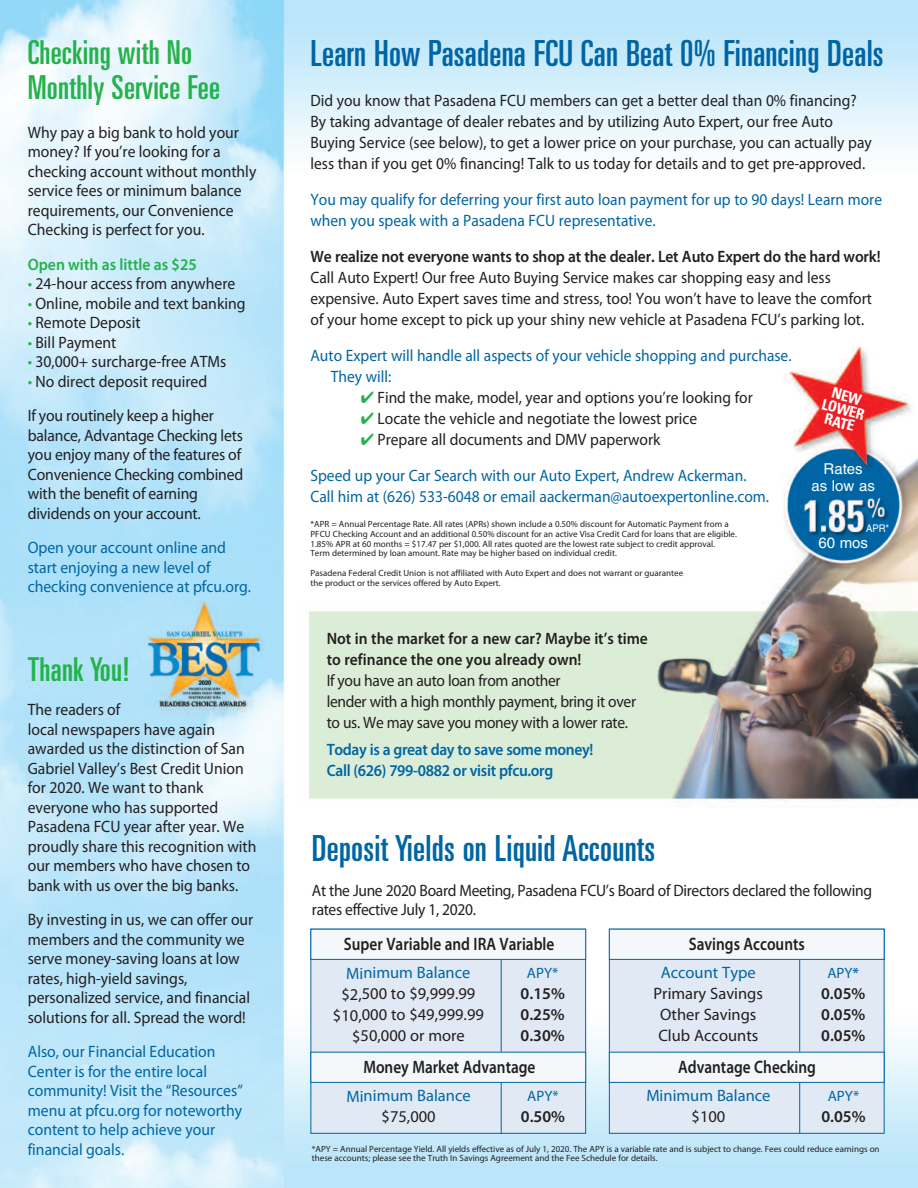
<style>
.page{position:relative;width:918px;height:1188px;background:#fff}
.page>*{position:absolute;margin:0;border:0;box-sizing:border-box;transform-origin:0 0}
.t1{font:ultra-condensed 36px "Univers";letter-spacing:.005em;color:#0065a4}
.t2{font:ultra-condensed 33px/34.5px "Univers";letter-spacing:.005em;color:#23b24b}
.t3{font:600 18px "Myriad Pro";color:#231f20;scale:.85 1}
.t4{font:16.5px/19.5px "Myriad Pro";color:#231f20;scale:.95 1}
.t5{font:16.5px/21px "Myriad Pro";color:#231f20;scale:.94 1}
.t6{font:16.5px/21px "Myriad Pro";color:#0065a4;scale:.94 1}
.t7{font:16.5px/19.5px "Myriad Pro";color:#0065a4;scale:.95 1}
.t8{font:16.5px/21px "Myriad Pro";letter-spacing:-.02em;color:#231f20;scale:.94 1}
.t9{font:600 16.5px/21px "Myriad Pro";color:#231f20;scale:.94 1}
.t10{font:16.5px "Myriad Pro";color:#231f20}
.t11{font:600 16.5px/21px "Myriad Pro";letter-spacing:-.02em;color:#0065a4;scale:.94 1}
.t12{font:16.5px "Myriad Pro";color:#0065a4}
.t13{font:600 16.5px "Myriad Pro";color:#231f20}
.t14{font:600 16.5px "Myriad Pro";color:#23b24b;scale:.95 1}
.t15{font:15px/16.5px "Helvetica";color:#fff;text-align:center}
.t16{font:15px "Myriad Pro";color:#0065a4}
.t17{font:700 condensed 15px/13.5px "Univers";color:#fff;text-align:center}
.t18{font:10.5px "Helvetica";color:#fff;scale:.9 1}
.t19{font:9px/9.8px "Myriad Pro";color:#231f20}
.s1{color:#23b24b}
.s2{color:#231f20}
.s3{font-weight:600}
</style>
<div class="page">
<img style="left:0;top:0;width:918px;height:1188px">
<div style="left:311px;top:930px;width:274px;height:203px;background:#e1eaf4"></div>
<div style="left:311px;top:930px;width:274px;height:29px;background:#f4f8fb"></div>
<div style="left:310px;top:929px;width:276px;height:31px;border:1px solid #0065a4"></div>
<div style="left:311px;top:1053px;width:274px;height:29px;background:#f4f8fb"></div>
<div style="left:310px;top:1052px;width:276px;height:31px;border:1px solid #0065a4"></div>
<hr style="left:501px;top:960px;width:1px;height:92px;background:#0065a4">
<hr style="left:501px;top:1083px;width:1px;height:51px;background:#0065a4">
<div style="left:610px;top:930px;width:274px;height:203px;background:#e1eaf4"></div>
<div style="left:610px;top:930px;width:274px;height:29px;background:#f4f8fb"></div>
<div style="left:609px;top:929px;width:276px;height:31px;border:1px solid #0065a4"></div>
<div style="left:610px;top:1053px;width:274px;height:29px;background:#f4f8fb"></div>
<div style="left:609px;top:1052px;width:276px;height:31px;border:1px solid #0065a4"></div>
<hr style="left:799px;top:960px;width:1px;height:92px;background:#0065a4">
<hr style="left:799px;top:1083px;width:1px;height:51px;background:#0065a4">
<h2 class="t2" style="left:28px;top:38px;width:194px">Checking with No<br>Monthly Service Fee</h2>
<p class="t4" style="left:28px;top:124px;width:242px">Why pay a big bank to hold your money? If you’re looking for a checking account without monthly service fees or minimum balance requirements, our Convenience<br>Checking is perfect for you.</p>
<p class="t14" style="left:28px;top:258px;width:179px">Open with as little as $25</p>
<p class="t4" style="left:28px;top:275px;width:220px"><span class="s1">•</span> 24-hour access from anywhere</p>
<p class="t4" style="left:28px;top:295px;width:231px"><span class="s1">•</span> Online, mobile and text banking</p>
<p class="t4" style="left:28px;top:314px;width:120px"><span class="s1">•</span> Remote Deposit</p>
<p class="t4" style="left:28px;top:334px;width:95px"><span class="s1">•</span> Bill Payment</p>
<p class="t4" style="left:28px;top:353px;width:211px"><span class="s1">•</span> 30,000+ surcharge-free ATMs</p>
<p class="t4" style="left:28px;top:365px;width:197px;line-height:34.5px"><span class="s1">•</span> No direct deposit required<br>If you routinely keep a higher</p>
<p class="t4" style="left:28px;top:427px;width:228px">balance, Advantage Checking lets you enjoy many of the features of<br>Convenience Checking combined with the benefit of earning dividends on your account.</p>
<p class="t7" style="left:28px;top:539px;width:237px">Open your account online and start enjoying a new level of checking convenience at pfcu.org.</p>
<h2 class="t2" style="left:28px;top:655px;width:103px">Thank You!</h2>
<p class="t4" style="left:28px;top:701px;width:242px">The readers of<br>local newspapers have again awarded us the distinction of San<br>Gabriel Valley’s Best Credit Union for 2020. We want to thank everyone who has supported<br>Pasadena FCU year after year. We proudly share this recognition with our members who have chosen to bank with us over the big banks.</p>
<p class="t4" style="left:28px;top:911px;width:239px">By investing in us, we can offer our members and the community we serve money-saving loans at low rates, high-yield savings, personalized service, and financial solutions for all. Spread the word!</p>
<p class="t7" style="left:28px;top:1043px;width:228px">Also, our Financial Education<br>Center is for the entire local community! Visit the “Resources” menu at pfcu.org for noteworthy content to help achieve your financial goals.</p>
<h1 class="t1" style="left:310px;top:40px;width:575px">Learn How Pasadena FCU Can Beat 0% Financing Deals</h1>
<p class="t5" style="left:310px;top:92px;width:599px">Did you know that Pasadena FCU members can get a better deal than 0% financing?<br>By taking advantage of dealer rebates and by utilizing Auto Expert, our free Auto Buying Service (see below), to get a lower price on your purchase, you can actually pay less than if you get 0% financing! Talk to us today for details and to get pre-approved.</p>
<p class="t6" style="left:310px;top:191px;width:610px">You may qualify for deferring your first auto loan payment for up to 90 days! Learn more when you speak with a Pasadena FCU representative.</p>
<p class="t9" style="left:310px;top:248px;width:608px">We realize not everyone wants to shop at the dealer. Let Auto Expert do the hard work!</p>
<p class="t5" style="left:310px;top:269px;width:599px">Call Auto Expert! Our free Auto Buying Service makes car shopping easy and less expensive. Auto Expert saves time and stress, too! You won’t have to leave the comfort of your home except to pick up your shiny new vehicle at Pasadena FCU’s parking lot.</p>
<p class="t6" style="left:331px;top:347px;width:492px;text-indent:-20px">Auto Expert will handle all aspects of your vehicle shopping and purchase.<br>They will:</p>
<p class="t5" style="left:361px;top:389px;width:419px"><span class="s1">✔</span> Find the make, model, year and options you’re looking for</p>
<p class="t5" style="left:361px;top:410px;width:359px"><span class="s1">✔</span> Locate the vehicle and negotiate the lowest price</p>
<p class="t6" style="left:310px;top:423px;width:465px;line-height:36px;text-indent:50px"><span class="s1">✔</span> <span class="s2">Prepare all documents and DMV paperwork<br></span>Speed up your Car Search with our Auto Expert, Andrew Ackerman.</p>
<p class="t6" style="left:310px;top:488px;width:489px">Call him at (626) 533-6048 or email aackerman@autoexpertonline.com.</p>
<p class="t19" style="left:310px;top:520px;width:428px">*APR = Annual Percentage Rate. All rates (APRs) shown include a 0.50% discount for Automatic Payment from a PFCU Checking Account and an additional 0.50% discount for an active Visa Credit Card for loans that are eligible.<br>1.85% APR at 60 months = $17.47 per $1,000. All rates quoted are the lowest rate subject to credit approval.<br>Term determined by loan amount. Rate may be higher based on individual credit.</p>
<p class="t19" style="left:310px;top:569px;width:374px">Pasadena Federal Credit Union is not affiliated with Auto Expert and does not warrant or guarantee the product or the services offered by Auto Expert.</p>
<p class="t17" style="left:827px;top:385px;width:45px;rotate:15deg">NEW<br>LOWER<br>RATE</p>
<p class="t15" style="left:812px;top:462px;width:65px">Rates<br>as low as</p>
<p class="t18" style="left:866px;top:524px;width:27px">APR*</p>
<p class="t15" style="left:818px;top:536px;width:51px">60 mos</p>
<p class="t9" style="left:327px;top:629px;width:343px">Not in the market for a new car? Maybe it’s time to refinance the one you already own!</p>
<p class="t8" style="left:327px;top:671px;width:331px">If you have an auto loan from another<br>lender with a high monthly payment, bring it over to us. We may save you money with a lower rate.</p>
<p class="t11" style="left:327px;top:740px;width:285px">Today is a great day to save some money!<br>Call (626) 799-0882 or visit pfcu.org</p>
<h1 class="t1" style="left:312px;top:835px;width:345px">Deposit Yields on Liquid Accounts</h1>
<p class="t8" style="left:312px;top:882px;width:597px;line-height:19.5px">At the June 2020 Board Meeting, Pasadena FCU’s Board of Directors declared the following rates effective July 1, 2020.</p>
<p class="t3" style="left:344px;top:937px;width:249px">Super Variable and IRA Variable</p>
<p class="t12" style="left:346px;top:967px;width:126px">Minimum Balance</p>
<p class="t16" style="left:527px;top:968px;width:33px">APY*</p>
<p class="t10" style="left:341px;top:988px;width:136px">$2,500 to $9,999.99</p>
<p class="t13" style="left:521px;top:987px;width:46px">0.15%</p>
<p class="t10" style="left:333px;top:1009px;width:152px">$10,000 to $49,999.99</p>
<p class="t13" style="left:520px;top:1008px;width:46px">0.25%</p>
<p class="t10" style="left:352px;top:1030px;width:114px">$50,000 or more</p>
<p class="t13" style="left:521px;top:1029px;width:46px">0.30%</p>
<p class="t3" style="left:363px;top:1060px;width:204px">Money Market Advantage</p>
<p class="t12" style="left:347px;top:1090px;width:126px">Minimum Balance</p>
<p class="t16" style="left:527px;top:1091px;width:33px">APY*</p>
<p class="t10" style="left:382px;top:1111px;width:56px">$75,000</p>
<p class="t13" style="left:521px;top:1110px;width:46px">0.50%</p>
<p class="t3" style="left:689px;top:937px;width:138px">Savings Accounts</p>
<p class="t12" style="left:661px;top:967px;width:97px">Account Type</p>
<p class="t16" style="left:827px;top:967px;width:33px">APY<span class="s3">*</span></p>
<p class="t10" style="left:654px;top:988px;width:111px">Primary Savings</p>
<p class="t13" style="left:821px;top:987px;width:46px">0.05%</p>
<p class="t10" style="left:660px;top:1009px;width:98px">Other Savings</p>
<p class="t13" style="left:821px;top:1008px;width:46px">0.05%</p>
<p class="t10" style="left:658px;top:1030px;width:102px">Club Accounts</p>
<p class="t13" style="left:821px;top:1029px;width:46px">0.05%</p>
<p class="t3" style="left:678px;top:1060px;width:164px">Advantage Checking</p>
<p class="t12" style="left:646px;top:1090px;width:126px">Minimum Balance</p>
<p class="t16" style="left:828px;top:1090px;width:33px">APY*</p>
<p class="t10" style="left:692px;top:1111px;width:35px">$100</p>
<p class="t13" style="left:821px;top:1110px;width:46px">0.05%</p>
<p class="t19" style="left:312px;top:1144px;width:569px">*APY = Annual Percentage Yield. All yields effective as of July 1, 2020. The APY is a variable rate and is subject to change. Fees could reduce earnings on these accounts; please see the Truth In Savings Agreement and the Fee Schedule for details.</p>
</div>
